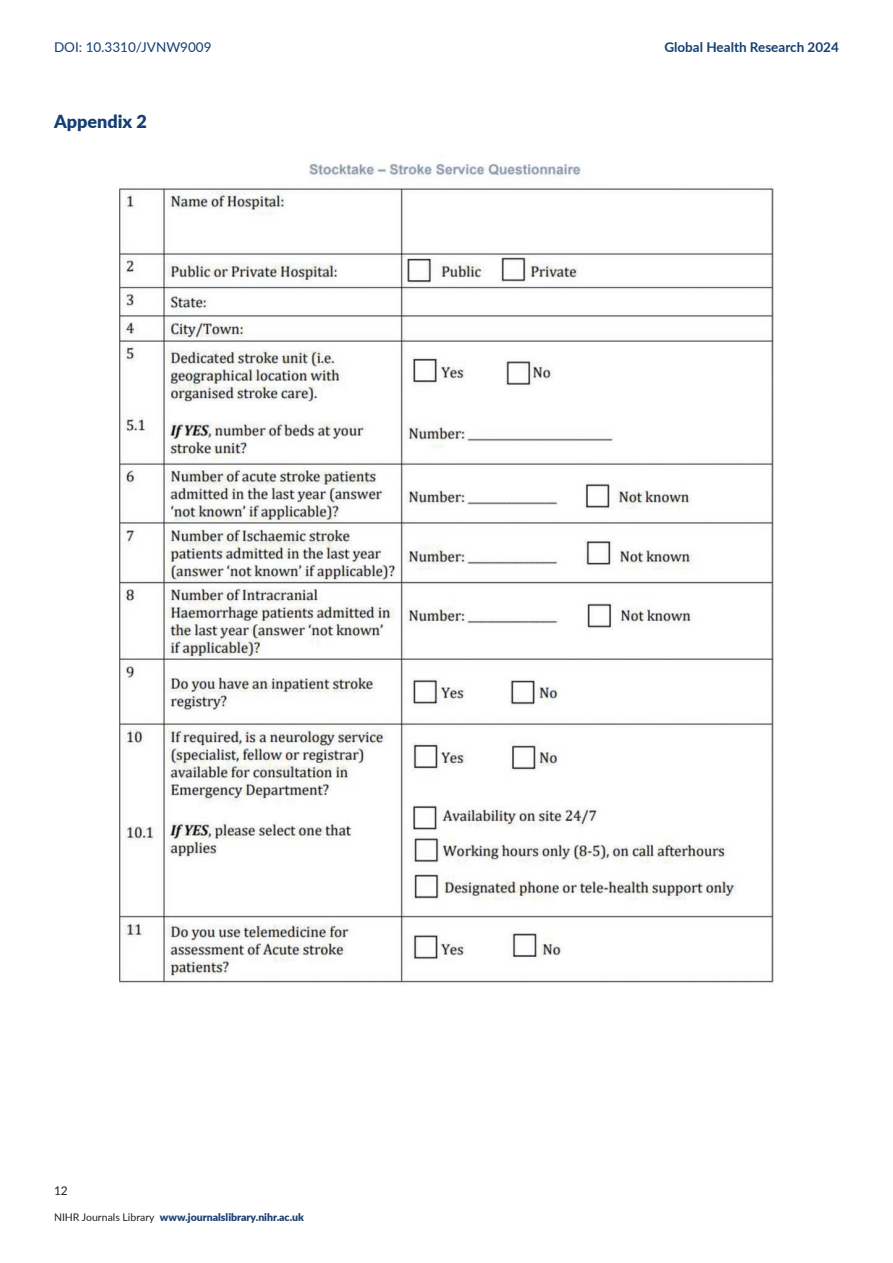
<style>
.page{position:relative;width:893px;height:1263px;background:#fff}
.page>*{position:absolute;margin:0;border:0;box-sizing:border-box;transform-origin:0 0}
.t1{font:900 18px "Lato";color:#153f72}
.t2{font:700 13.5px "Lato";color:#153f72}
.t3{font:13.5px "Lato";color:#153f72}
.t4{font:12px "Lato";color:#231f20}
.t5{font:900 10.5px "Lato";color:#193e72}
.s1{font-weight:400;color:#231f20}
</style>
<div class="page">
<img style="left:119px;top:163px;width:655px;height:821px">
<p class="t3" style="left:54px;top:37px;width:159px">DOI: 10.3310/JVNW9009</p>
<p class="t2" style="left:664px;top:37px;width:176px">Global Health Research 2024</p>
<h1 class="t1" style="left:54px;top:107px;width:94px">Appendix 2</h1>
<p class="t4" style="left:54px;top:1182px;width:15px">12</p>
<p class="t5" style="left:54px;top:1209px;width:252px"><span class="s1">NIHR Journals Library</span> www.journalslibrary.nihr.ac.uk</p>
</div>
